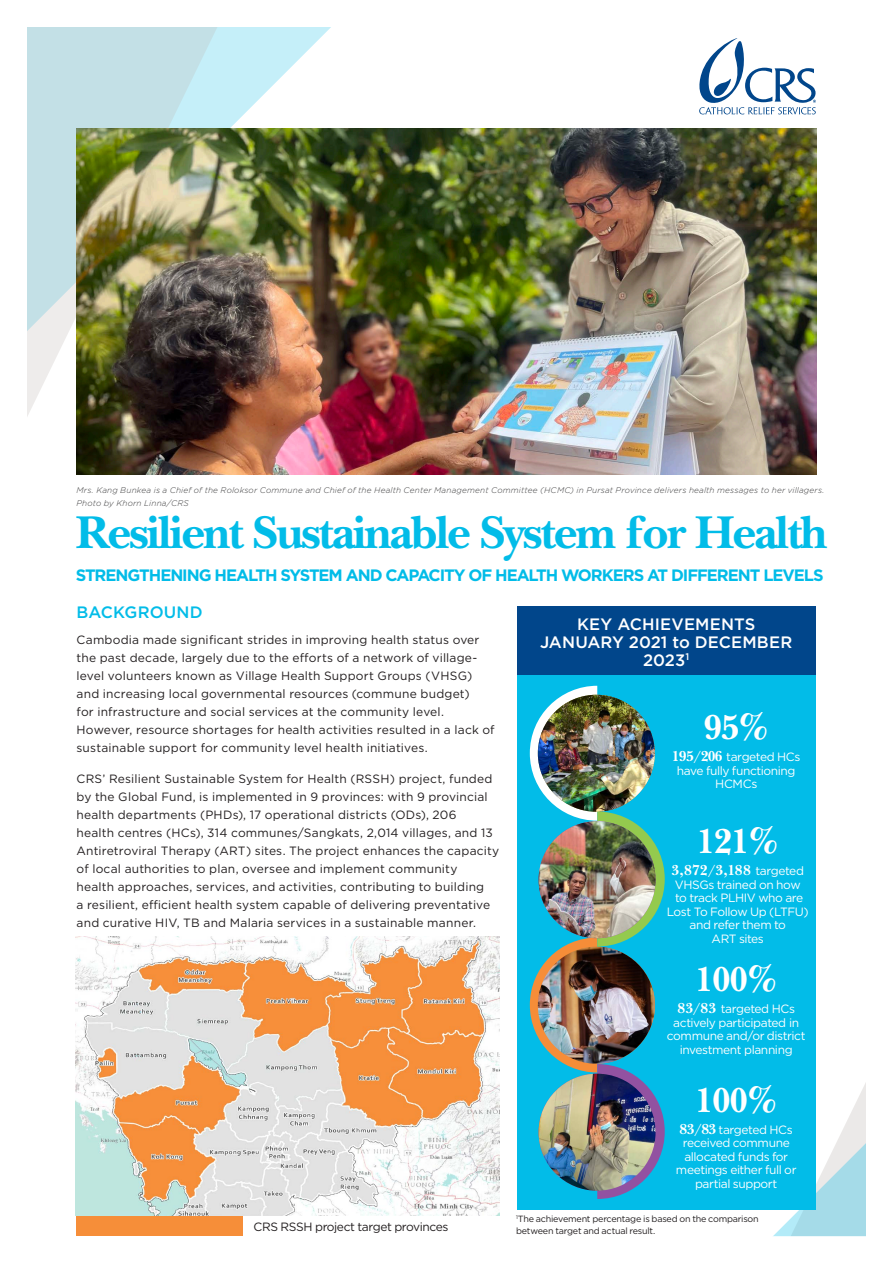
<style>
.page{position:relative;width:893px;height:1263px;background:#fff}
.page>*{position:absolute;margin:0;border:0;box-sizing:border-box;transform-origin:0 0}
.Publication_Title{font:700 48px "New Baskerville Std";letter-spacing:-.04em;color:#02bce8}
.Publication_Title-2{font:700 36px "New Baskerville Std";letter-spacing:-.04em;color:#fff}
.Publication_Title-3{font:700 16.5px "Gotham";letter-spacing:-.065em;color:#02bce8}
.Body_copy_9pt{font:500 16.5px/18px "Gotham";letter-spacing:.005em;color:#fff;text-align:center}
.Body_copy_9pt-2{font:500 16.5px "Gotham";letter-spacing:.005em;color:#02bce8}
.Body_copy_9pt-3{font:700 15px "New Baskerville Std";color:#fff}
.Body_copy_9pt-4{font:12px/18px "Gotham";letter-spacing:.015em;color:#231f20}
.Body_copy_9pt-5{font:12px/13.5px "Gotham";letter-spacing:-.035em;color:#fff;text-align:center}
.Publication_Title-4{font:12px/13.5px "Gotham";letter-spacing:-.03em;color:#fff;text-align:center}
.Body_copy_9pt-6{font:12px "Gotham";letter-spacing:-.035em;color:#231f20}
.Body_copy_9pt-7{font:9px/12px "Gotham";letter-spacing:-.025em;color:#231f20}
.Nested_style_-_photo_caption___credit{font:italic 300 8.25px/13.5px "Gotham";letter-spacing:.02em;color:#3e3e3f}
.s1{font-family:"New Baskerville Std";font-weight:700;font-size:15px}
.s2{font-family:"Gotham";font-weight:400;font-size:12px}
</style>
<div class="page">
<img style="left:27px;top:27px;width:839px;height:1210px">
<p class="Nested_style_-_photo_caption___credit" style="left:77px;top:483px;width:749px">Mrs. Kang Bunkea is a Chief of the Roloksor Commune and Chief of the Health Center Management Committee (HCMC) in Pursat Province delivers health messages to her villagers.<br>Photo by Khorn Linna/CRS</p>
<p class="Publication_Title" style="left:76px;top:504px;width:753px">Resilient Sustainable System for Health</p>
<p class="Publication_Title-3" style="left:76px;top:564px;width:749px">STRENGTHENING HEALTH SYSTEM AND CAPACITY OF HEALTH WORKERS AT DIFFERENT LEVELS</p>
<p class="Body_copy_9pt-2" style="left:77px;top:601px;width:128px">BACKGROUND</p>
<p class="Body_copy_9pt-4" style="left:77px;top:631px;width:420px">Cambodia made significant strides in improving health status over the past decade, largely due to the efforts of a network of village&shy;level volunteers known as Village Health Support Groups (VHSG) and increasing local governmental resources (commune budget)<br>for infrastructure and social services at the community level.<br>However, resource shortages for health activities resulted in a lack of sustainable support for community level health initiatives.</p>
<p class="Body_copy_9pt-4" style="left:77px;top:769px;width:424px">CRS’ Resilient Sustainable System for Health (RSSH) project, funded by the Global Fund, is implemented in 9 provinces: with 9 provincial health departments (PHDs), 17 operational districts (ODs), 206<br>health centres (HCs), 314 communes/Sangkats, 2,014 villages, and 13<br>Antiretroviral Therapy (ART) sites. The project enhances the capacity of local authorities to plan, oversee and implement community<br>health approaches, services, and activities, contributing to building<br>a resilient, efficient health system capable of delivering preventative and curative HIV, TB and Malaria services in a sustainable manner.</p>
<p class="Body_copy_9pt" style="left:577px;top:614px;width:180px">KEY ACHIEVEMENTS</p>
<p class="Body_copy_9pt" style="left:540px;top:632px;width:254px">JANUARY 2021 to DECEMBER<br>2023<sup>1</sup></p>
<p class="Publication_Title-2" style="left:703px;top:707px;width:67px">95%</p>
<p class="Publication_Title-4" style="left:672px;top:750px;width:130px"><span class="s1">195/206</span> targeted HCs have fully functioning<br>HCMCs</p>
<p class="Publication_Title-2" style="left:696px;top:820px;width:84px">121%</p>
<p class="Body_copy_9pt-3" style="left:671px;top:861px;width:134px">3,872/3,188 <span class="s2">targeted</span></p>
<p class="Body_copy_9pt-5" style="left:675px;top:877px;width:127px">VHSGs trained on how</p>
<p class="Body_copy_9pt-5" style="left:667px;top:891px;width:143px">to track PLHIV who are<br>Lost To Follow Up (LTFU) and refer them to</p>
<p class="Body_copy_9pt-5" style="left:711px;top:931px;width:54px">ART sites</p>
<p class="Publication_Title-2" style="left:695px;top:959px;width:84px">100%</p>
<p class="Body_copy_9pt-5" style="left:667px;top:1002px;width:140px"><span class="s1">83/83</span> targeted HCs actively participated in commune and/or district investment planning</p>
<p class="Publication_Title-2" style="left:695px;top:1079px;width:84px">100%</p>
<p class="Publication_Title-4" style="left:680px;top:1122px;width:115px"><span class="s1">83/83</span> targeted HCs</p>
<p class="Body_copy_9pt-5" style="left:676px;top:1136px;width:122px">received commune allocated funds for meetings either full or partial support</p>
<p class="Body_copy_9pt-6" style="left:254px;top:1219px;width:196px">CRS RSSH project target provinces</p>
<p class="Body_copy_9pt-7" style="left:516px;top:1213px;width:244px"><sup>1</sup>The achievement percentage is based on the comparison between target and actual result.</p>
</div>
